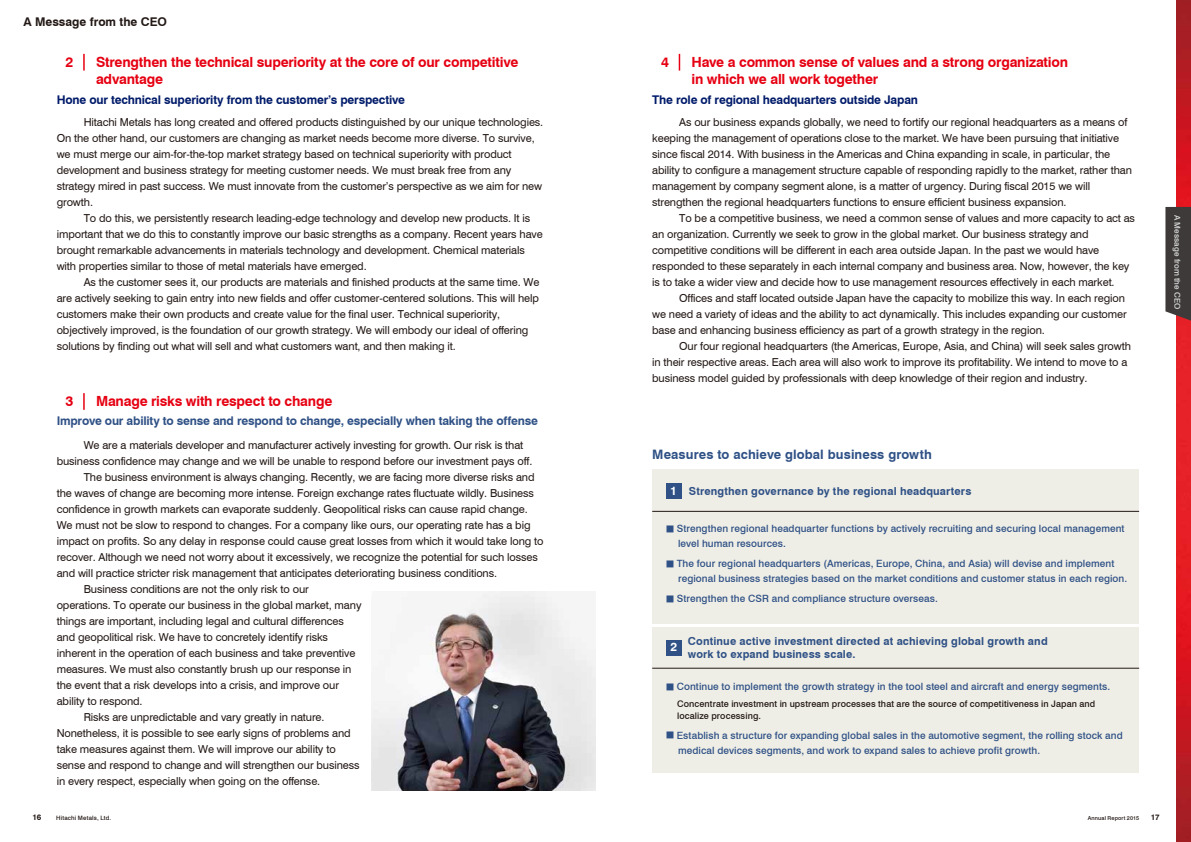
<style>
.page{position:relative;width:1191px;height:842px;background:#fff}
.page>*{position:absolute;margin:0;border:0;box-sizing:border-box;transform-origin:0 0}
.t1{font:700 14px/17px "Swiss 721 BT";letter-spacing:-.015em;color:#e60012}
.t2{font:700 13px "Swiss 721 BT";letter-spacing:.01em;color:#2f5186}
.t3{font:700 12px "Swiss 721 BT";letter-spacing:-.015em;color:#011b6a}
.t4{font:700 12px "Swiss 721 BT";letter-spacing:-.015em;color:#2f5186}
.t5{font:700 12px "Swiss 721 BT";color:#221815}
.t6{font:700 12px "Swiss 721 BT";color:#fff}
.t7{font:11px/16px "Swiss 721 BT";letter-spacing:-.01em;color:#221815}
.t8{font:700 11px/13px "Swiss 721 BT";letter-spacing:.015em;color:#2f5186}
.t9{font:500 10px/14.8px "Swiss 721 BT";letter-spacing:.005em;color:#2f5186}
.t10{font:500 9px/12px "Swiss 721 BT";letter-spacing:.01em;color:#221815}
.t11{font:500 8px "Swiss 721 BT";letter-spacing:.015em;color:#dcdddd}
.t12{font:700 8px "Swiss 721 BT";color:#221815}
.t13{font:500 6px "Swiss 721 BT";letter-spacing:.025em;color:#221815}
.t14{font:500 5.5px "Swiss 721 BT";letter-spacing:.025em;color:#221815}
.s1{font-family:"UD Shin Go Pr 6";font-weight:400;font-size:8px}
</style>
<div class="page">
<img style="left:371px;top:591px;width:224px;height:200px">
<div style="left:652px;top:470px;width:487px;height:303px;background:#efeee6"></div>
<div style="left:666px;top:483px;width:15px;height:15px;background:#2f5186"></div>
<div style="left:666px;top:640px;width:15px;height:15px;background:#2f5186"></div>
<hr style="left:648px;top:624px;width:496px;height:2px;background:#fff">
<hr style="left:652px;top:668px;width:487px;height:1px;background:#221815">
<hr style="left:652px;top:511px;width:487px;height:1px;background:#221815">
<svg style="left:83px;top:54px;width:2px;height:17px"></svg>
<svg style="left:678px;top:54px;width:2px;height:17px"></svg>
<svg style="left:83px;top:393px;width:2px;height:17px"></svg>
<img style="left:1176px;top:0;width:15px;height:842px">
<svg style="left:1165px;top:207px;width:26px;height:114px;background:#494241"></svg>
<p class="t5" style="left:23px;top:14px;width:145px">A Message from the CEO</p>
<p class="t1" style="left:96px;top:54px;width:424px">Strengthen the technical superiority at the core of our competitive advantage</p>
<p class="t3" style="left:57px;top:93px;width:350px">Hone our technical superiority from the customer’s perspective</p>
<p class="t1" style="left:66px;top:54px;width:9px">2</p>
<p class="t7" style="left:57px;top:114px;width:488px;text-indent:27px">Hitachi Metals has long created and offered products distinguished by our unique technologies.<br>On the other hand, our customers are changing as market needs become more diverse. To survive, we must merge our aim-for-the-top market strategy based on technical superiority with product development and business strategy for meeting customer needs. We must break free from any strategy mired in past success. We must innovate from the customer’s perspective as we aim for new growth.</p>
<p class="t7" style="left:57px;top:210px;width:487px;text-indent:27px">To do this, we persistently research leading-edge technology and develop new products. It is important that we do this to constantly improve our basic strengths as a company. Recent years have brought remarkable advancements in materials technology and development. Chemical materials with properties similar to those of metal materials have emerged.</p>
<p class="t7" style="left:57px;top:274px;width:484px;text-indent:27px">As the customer sees it, our products are materials and finished products at the same time. We are actively seeking to gain entry into new fields and offer customer-centered solutions. This will help customers make their own products and create value for the final user. Technical superiority, objectively improved, is the foundation of our growth strategy. We will embody our ideal of offering solutions by finding out what will sell and what customers want, and then making it.</p>
<p class="t1" style="left:96px;top:393px;width:238px">Manage risks with respect to change</p>
<p class="t4" style="left:57px;top:414px;width:483px">Improve our ability to sense and respond to change, especially when taking the offense</p>
<p class="t1" style="left:66px;top:393px;width:9px">3</p>
<p class="t7" style="left:84px;top:437px;width:441px">We are a materials developer and manufacturer actively investing for growth. Our risk is that</p>
<p class="t7" style="left:57px;top:453px;width:477px">business confidence may change and we will be unable to respond before our investment pays off.</p>
<p class="t7" style="left:84px;top:469px;width:452px">The business environment is always changing. Recently, we are facing more diverse risks and</p>
<p class="t7" style="left:57px;top:485px;width:479px">the waves of change are becoming more intense. Foreign exchange rates fluctuate wildly. Business</p>
<p class="t7" style="left:57px;top:501px;width:472px">confidence in growth markets can evaporate suddenly. Geopolitical risks can cause rapid change.</p>
<p class="t7" style="left:57px;top:517px;width:475px">We must not be slow to respond to changes. For a company like ours, our operating rate has a big</p>
<p class="t7" style="left:57px;top:533px;width:488px">impact on profits. So any delay in response could cause great losses from which it would take long to</p>
<p class="t7" style="left:57px;top:549px;width:482px">recover. Although we need not worry about it excessively, we recognize the potential for such losses</p>
<p class="t7" style="left:57px;top:565px;width:442px">and will practice stricter risk management that anticipates deteriorating business conditions.</p>
<p class="t7" style="left:84px;top:581px;width:227px">Business conditions are not the only risk to our</p>
<p class="t7" style="left:57px;top:597px;width:306px">operations. To operate our business in the global market, many</p>
<p class="t7" style="left:57px;top:613px;width:289px">things are important, including legal and cultural differences</p>
<p class="t7" style="left:57px;top:629px;width:273px">and geopolitical risk. We have to concretely identify risks</p>
<p class="t7" style="left:57px;top:645px;width:300px">inherent in the operation of each business and take preventive</p>
<p class="t7" style="left:57px;top:661px;width:296px">measures. We must also constantly brush up our response in</p>
<p class="t7" style="left:57px;top:677px;width:284px">the event that a risk develops into a crisis, and improve our</p>
<p class="t7" style="left:57px;top:693px;width:87px">ability to respond.</p>
<p class="t7" style="left:84px;top:709px;width:242px">Risks are unpredictable and vary greatly in nature.</p>
<p class="t7" style="left:57px;top:725px;width:295px">Nonetheless, it is possible to see early signs of problems and</p>
<p class="t7" style="left:57px;top:741px;width:280px">take measures against them. We will improve our ability to</p>
<p class="t7" style="left:57px;top:757px;width:304px">sense and respond to change and will strengthen our business</p>
<p class="t7" style="left:57px;top:773px;width:265px">in every respect, especially when going on the offense.</p>
<p class="t1" style="left:691px;top:54px;width:378px">Have a common sense of values and a strong organization in which we all work together</p>
<p class="t3" style="left:652px;top:93px;width:267px">The role of regional headquarters outside Japan</p>
<p class="t1" style="left:661px;top:54px;width:9px">4</p>
<p class="t7" style="left:652px;top:114px;width:481px;text-indent:27px">As our business expands globally, we need to fortify our regional headquarters as a means of keeping the management of operations close to the market. We have been pursuing that initiative since fiscal 2014. With business in the Americas and China expanding in scale, in particular, the ability to configure a management structure capable of responding rapidly to the market, rather than management by company segment alone, is a matter of urgency. During fiscal 2015 we will strengthen the regional headquarters functions to ensure efficient business expansion.</p>
<p class="t7" style="left:652px;top:210px;width:484px;text-indent:27px">To be a competitive business, we need a common sense of values and more capacity to act as an organization. Currently we seek to grow in the global market. Our business strategy and competitive conditions will be different in each area outside Japan. In the past we would have responded to these separately in each internal company and business area. Now, however, the key is to take a wider view and decide how to use management resources effectively in each market.</p>
<p class="t7" style="left:652px;top:290px;width:476px;text-indent:27px">Offices and staff located outside Japan have the capacity to mobilize this way. In each region we need a variety of ideas and the ability to act dynamically. This includes expanding our customer base and enhancing business efficiency as part of a growth strategy in the region.</p>
<p class="t7" style="left:652px;top:338px;width:480px;text-indent:27px">Our four regional headquarters (the Americas, Europe, Asia, and China) will seek sales growth in their respective areas. Each area will also work to improve its profitability. We intend to move to a business model guided by professionals with deep knowledge of their region and industry.</p>
<p class="t2" style="left:652px;top:446px;width:281px">Measures to achieve global business growth</p>
<p class="t8" style="left:689px;top:484px;width:284px">Strengthen governance by the regional headquarters</p>
<p class="t6" style="left:670px;top:483px;width:8px">1</p>
<p class="t9" style="left:678px;top:521px;width:448px;text-indent:-12px"><span class="s1">■</span> Strengthen regional headquarter functions by actively recruiting and securing local management level human resources.</p>
<p class="t9" style="left:678px;top:556px;width:450px;text-indent:-12px"><span class="s1">■</span> The four regional headquarters (Americas, Europe, China, and Asia) will devise and implement regional business strategies based on the market conditions and customer status in each region.</p>
<p class="t9" style="left:666px;top:591px;width:273px"><span class="s1">■</span> Strengthen the CSR and compliance structure overseas.</p>
<p class="t6" style="left:670px;top:640px;width:8px">2</p>
<p class="t8" style="left:688px;top:634px;width:361px">Continue active investment directed at achieving global growth and work to expand business scale.</p>
<p class="t9" style="left:666px;top:679px;width:445px"><span class="s1">■</span> Continue to implement the growth strategy in the tool steel and aircraft and energy segments.</p>
<p class="t10" style="left:677px;top:697px;width:420px">Concentrate investment in upstream processes that are the source of competitiveness in Japan and localize processing.</p>
<p class="t9" style="left:678px;top:728px;width:446px;text-indent:-12px"><span class="s1">■</span> Establish a structure for expanding global sales in the automotive segment, the rolling stock and medical devices segments, and work to expand sales to achieve profit growth.</p>
<p class="t12" style="left:32px;top:812px;width:10px">16</p>
<p class="t13" style="left:56px;top:814px;width:56px">Hitachi Metals, Ltd.</p>
<p class="t14" style="left:1087px;top:815px;width:53px">Annual Report 2015</p>
<p class="t12" style="left:1151px;top:812px;width:10px">17</p>
<p class="t11" style="left:1182px;top:215px;width:96px;rotate:90deg">A Message from the CEO</p>
</div>
